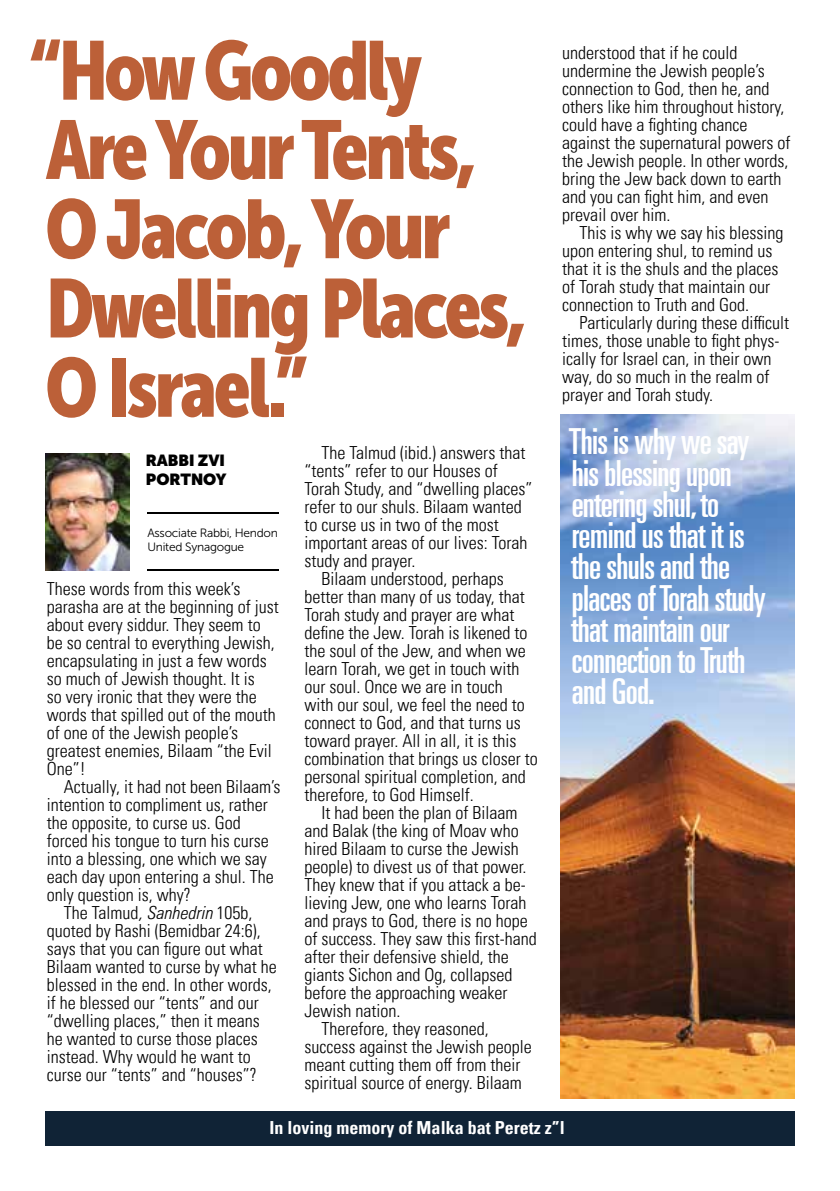
<style>
.page{position:relative;width:840px;height:1191px;background:#fff}
.page>*{position:absolute;margin:0;border:0;box-sizing:border-box;transform-origin:0 0}
.t1{font:82.4px/79.2px "Museo Sans Cond 900";letter-spacing:-.04em;color:#bc6038}
.t2{font:36px/31.2px "Univers LT Pro Ult Cond";letter-spacing:-.02em;color:#fff}
.t3{font:300 condensed 18px/18px "Univers LT Pro";color:#000}
.t4{font:700 condensed 18px "Univers LT Pro";color:#fff}
.t5{font:900 16px/19.2px "Museo Sans Display";color:#000}
.t6{font:12px/14.4px "Museo Sans 300";letter-spacing:-.02em;color:#000}
.s1{font-style:italic}
</style>
<div class="page">
<img style="left:45px;top:454px;width:84px;height:116px">
<hr style="left:147px;top:568px;width:132px;height:2px;background:#000">
<hr style="left:147px;top:512px;width:132px;height:2px;background:#000">
<div style="left:45px;top:1111px;width:749px;height:34px;background:#102336"></div>
<img style="left:560px;top:414px;width:234px;height:684px">
<h1 class="t1" style="left:28px;top:31px;width:500px">“How Goodly<br>Are Your Tents,<br>O Jacob, Your<br>Dwelling Places,<br>O Israel.”</h1>
<p class="t5" style="left:146px;top:450px;width:82px">RABBI ZVI<br>PORTNOY</p>
<p class="t3" style="left:321px;top:442px;width:205px">The Talmud (ibid.) answers that</p>
<p class="t3" style="left:304px;top:460px;width:194px">“tents” refer to our Houses of</p>
<p class="t3" style="left:304px;top:478px;width:229px">Torah Study, and “dwelling places”</p>
<p class="t3" style="left:304px;top:496px;width:218px">refer to our shuls. Bilaam wanted</p>
<p class="t3" style="left:304px;top:514px;width:195px">to curse us in two of the most</p>
<p class="t3" style="left:304px;top:532px;width:224px">important areas of our lives: Torah</p>
<p class="t3" style="left:304px;top:550px;width:112px">study and prayer.</p>
<p class="t3" style="left:321px;top:568px;width:183px">Bilaam understood, perhaps</p>
<p class="t3" style="left:304px;top:586px;width:221px">better than many of us today, that</p>
<p class="t3" style="left:304px;top:604px;width:211px">Torah study and prayer are what</p>
<p class="t3" style="left:304px;top:622px;width:224px">define the Jew. Torah is likened to</p>
<p class="t3" style="left:304px;top:640px;width:222px">the soul of the Jew, and when we</p>
<p class="t3" style="left:304px;top:658px;width:216px">learn Torah, we get in touch with</p>
<p class="t3" style="left:304px;top:676px;width:199px">our soul. Once we are in touch</p>
<p class="t3" style="left:304px;top:694px;width:221px">with our soul, we feel the need to</p>
<p class="t3" style="left:304px;top:712px;width:217px">connect to God, and that turns us</p>
<p class="t3" style="left:304px;top:730px;width:213px">toward prayer. All in all, it is this</p>
<p class="t3" style="left:304px;top:748px;width:234px">combination that brings us closer to</p>
<p class="t3" style="left:304px;top:766px;width:222px">personal spiritual completion, and</p>
<p class="t3" style="left:304px;top:784px;width:170px">therefore, to God Himself.</p>
<p class="t3" style="left:321px;top:802px;width:197px">It had been the plan of Bilaam</p>
<p class="t3" style="left:304px;top:820px;width:215px">and Balak (the king of Moav who</p>
<p class="t3" style="left:304px;top:838px;width:215px">hired Bilaam to curse the Jewish</p>
<p class="t3" style="left:304px;top:856px;width:223px">people) to divest us of that power.</p>
<p class="t3" style="left:304px;top:874px;width:222px">They knew that if you attack a be-</p>
<p class="t3" style="left:304px;top:892px;width:223px">lieving Jew, one who learns Torah</p>
<p class="t3" style="left:304px;top:910px;width:224px">and prays to God, there is no hope</p>
<p class="t3" style="left:304px;top:928px;width:233px">of success. They saw this first-hand</p>
<p class="t3" style="left:304px;top:946px;width:205px">after their defensive shield, the</p>
<p class="t3" style="left:304px;top:964px;width:209px">giants Sichon and Og, collapsed</p>
<p class="t3" style="left:304px;top:982px;width:204px">before the approaching weaker</p>
<p class="t3" style="left:304px;top:1000px;width:97px">Jewish nation.</p>
<p class="t3" style="left:321px;top:1018px;width:168px">Therefore, they reasoned,</p>
<p class="t3" style="left:304px;top:1036px;width:228px">success against the Jewish people</p>
<p class="t3" style="left:304px;top:1054px;width:217px">meant cutting them off from their</p>
<p class="t3" style="left:304px;top:1072px;width:218px">spiritual source of energy. Bilaam</p>
<p class="t6" style="left:147px;top:526px;width:132px">Associate Rabbi, Hendon<br>United Synagogue</p>
<p class="t3" style="left:47px;top:579px;width:233px">These words from this week’s parasha are at the beginning of just about every siddur. They seem to be so central to everything Jewish, encapsulating in just a few words so much of Jewish thought. It is<br>so very ironic that they were the words that spilled out of the mouth of one of the Jewish people’s greatest enemies, Bilaam “the Evil<br>One”!</p>
<p class="t3" style="left:64px;top:777px;width:218px">Actually, it had not been Bilaam’s</p>
<p class="t3" style="left:47px;top:795px;width:222px">intention to compliment us, rather</p>
<p class="t3" style="left:47px;top:813px;width:195px">the opposite, to curse us. God</p>
<p class="t3" style="left:47px;top:831px;width:223px">forced his tongue to turn his curse</p>
<p class="t3" style="left:47px;top:849px;width:221px">into a blessing, one which we say</p>
<p class="t3" style="left:47px;top:867px;width:228px">each day upon entering a shul. The</p>
<p class="t3" style="left:47px;top:885px;width:145px">only question is, why?</p>
<p class="t3" style="left:64px;top:903px;width:190px">The Talmud<span class="s1">, Sanhedrin</span> 105b,</p>
<p class="t3" style="left:47px;top:921px;width:215px">quoted by Rashi (Bemidbar 24:6),</p>
<p class="t3" style="left:47px;top:939px;width:217px">says that you can figure out what</p>
<p class="t3" style="left:47px;top:957px;width:231px">Bilaam wanted to curse by what he</p>
<p class="t3" style="left:47px;top:975px;width:226px">blessed in the end. In other words,</p>
<p class="t3" style="left:47px;top:993px;width:213px">if he blessed our “tents” and our</p>
<p class="t3" style="left:47px;top:1011px;width:214px">“dwelling places,” then it means</p>
<p class="t3" style="left:47px;top:1029px;width:212px">he wanted to curse those places</p>
<p class="t3" style="left:47px;top:1047px;width:205px">instead. Why would he want to</p>
<p class="t3" style="left:47px;top:1065px;width:211px">curse our “tents” and “houses”?</p>
<p class="t3" style="left:562px;top:42px;width:229px">understood that if he could undermine the Jewish people’s connection to God, then he, and others like him throughout history, could have a fighting chance against the supernatural powers of the Jewish people. In other words, bring the Jew back down to earth and you can fight him, and even prevail over him.</p>
<p class="t3" style="left:562px;top:222px;width:222px;text-indent:17px">This is why we say his blessing upon entering shul, to remind us that it is the shuls and the places of Torah study that maintain our connection to Truth and God.</p>
<p class="t3" style="left:562px;top:312px;width:228px;text-indent:17px">Particularly during these difficult times, those unable to fight phys&shy;ically for Israel can, in their own way, do so much in the realm of prayer and Torah study.</p>
<h2 class="t2" style="left:568px;top:424px;width:198px">This is why we say his blessing upon entering shul, to remind us that it is the shuls and the places of Torah study that maintain our connection to Truth and God.</h2>
<p class="t4" style="left:269px;top:1116px;width:296px">In loving memory of Malka bat Peretz z”l</p>
</div>
